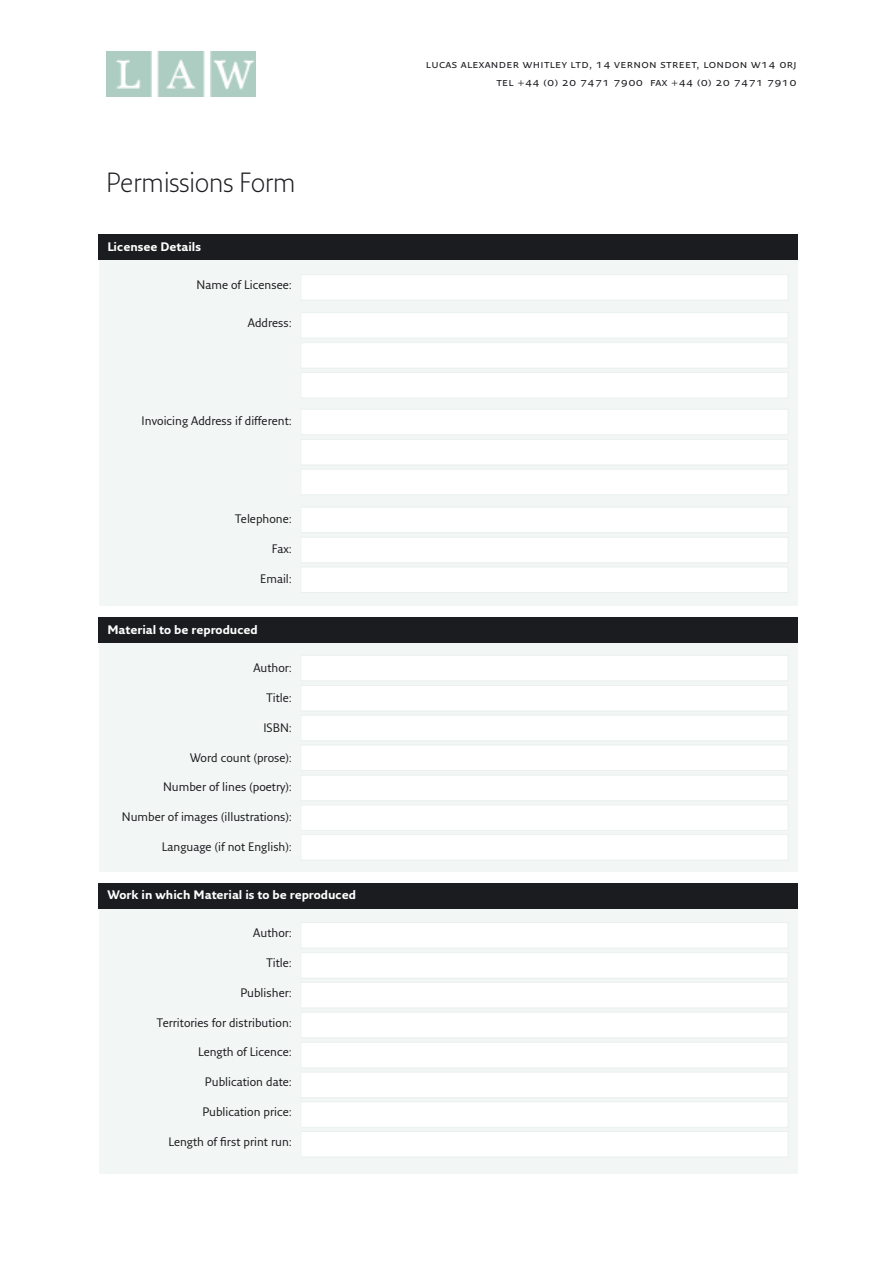
<style>
.page{position:relative;width:893px;height:1263px;background:#fff}
.page>*{position:absolute;margin:0;border:0;box-sizing:border-box;transform-origin:0 0}
.t1{font:300 27px "Fresco Sans";color:#1b1c20}
.t2{font:12px "Fresco Sans";color:#1b1c20}
.t3{font:12px/18px "Fresco Sans SC";letter-spacing:.03em;color:#1b1c20;text-align:right}
.t4{font:700 12px "Fresco Sans";color:#fff}
</style>
<div class="page">
<div style="left:99px;top:907px;width:699px;height:267px;background:#f2f6f4"></div>
<div style="left:99px;top:642px;width:699px;height:229px;background:#f2f6f4"></div>
<div style="left:99px;top:234px;width:699px;height:371px;background:#f2f6f4"></div>
<img style="left:106px;top:51px;width:149px;height:45px">
<div style="left:99px;top:883px;width:699px;height:25px;background:#1b1c20"></div>
<div style="left:99px;top:235px;width:699px;height:25px;background:#1b1c20"></div>
<div style="left:99px;top:618px;width:699px;height:25px;background:#1b1c20"></div>
<div style="left:301px;top:313px;width:487px;height:25px;background:#fff"></div>
<div style="left:301px;top:343px;width:487px;height:25px;background:#fff"></div>
<div style="left:301px;top:372px;width:487px;height:26px;background:#fff"></div>
<div style="left:300px;top:372px;width:488px;height:26px;border:1px solid #e9f1ef"></div>
<div style="left:301px;top:409px;width:487px;height:26px;background:#fff"></div>
<div style="left:300px;top:409px;width:488px;height:26px;border:1px solid #e9f1ef"></div>
<div style="left:301px;top:439px;width:487px;height:26px;background:#fff"></div>
<div style="left:300px;top:439px;width:488px;height:26px;border:1px solid #e9f1ef"></div>
<div style="left:301px;top:469px;width:487px;height:26px;background:#fff"></div>
<div style="left:300px;top:469px;width:488px;height:26px;border:1px solid #e9f1ef"></div>
<div style="left:301px;top:507px;width:487px;height:26px;background:#fff"></div>
<div style="left:300px;top:507px;width:488px;height:26px;border:1px solid #e9f1ef"></div>
<div style="left:301px;top:537px;width:487px;height:26px;background:#fff"></div>
<div style="left:300px;top:537px;width:488px;height:26px;border:1px solid #e9f1ef"></div>
<div style="left:301px;top:567px;width:487px;height:25px;background:#fff"></div>
<div style="left:300px;top:567px;width:488px;height:26px;border:1px solid #e9f1ef"></div>
<div style="left:301px;top:275px;width:487px;height:25px;background:#fff"></div>
<div style="left:301px;top:922px;width:487px;height:26px;background:#fff"></div>
<div style="left:300px;top:922px;width:488px;height:26px;border:1px solid #e9f1ef"></div>
<div style="left:301px;top:953px;width:487px;height:25px;background:#fff"></div>
<div style="left:301px;top:982px;width:487px;height:26px;background:#fff"></div>
<div style="left:300px;top:982px;width:488px;height:26px;border:1px solid #e9f1ef"></div>
<div style="left:301px;top:1012px;width:487px;height:26px;background:#fff"></div>
<div style="left:300px;top:1012px;width:488px;height:26px;border:1px solid #e9f1ef"></div>
<div style="left:301px;top:1042px;width:487px;height:26px;background:#fff"></div>
<div style="left:300px;top:1042px;width:488px;height:26px;border:1px solid #e9f1ef"></div>
<div style="left:301px;top:1072px;width:487px;height:26px;background:#fff"></div>
<div style="left:300px;top:1072px;width:488px;height:26px;border:1px solid #e9f1ef"></div>
<div style="left:301px;top:1102px;width:487px;height:25px;background:#fff"></div>
<div style="left:301px;top:1131px;width:487px;height:26px;background:#fff"></div>
<div style="left:300px;top:1131px;width:488px;height:26px;border:1px solid #e9f1ef"></div>
<div style="left:301px;top:655px;width:487px;height:26px;background:#fff"></div>
<div style="left:300px;top:655px;width:488px;height:26px;border:1px solid #e9f1ef"></div>
<div style="left:301px;top:685px;width:487px;height:26px;background:#fff"></div>
<div style="left:300px;top:685px;width:488px;height:26px;border:1px solid #e9f1ef"></div>
<div style="left:301px;top:715px;width:487px;height:26px;background:#fff"></div>
<div style="left:300px;top:715px;width:488px;height:26px;border:1px solid #e9f1ef"></div>
<div style="left:301px;top:745px;width:487px;height:25px;background:#fff"></div>
<div style="left:300px;top:745px;width:488px;height:26px;border:1px solid #e9f1ef"></div>
<div style="left:301px;top:775px;width:487px;height:26px;background:#fff"></div>
<div style="left:300px;top:775px;width:488px;height:26px;border:1px solid #e9f1ef"></div>
<div style="left:301px;top:805px;width:487px;height:25px;background:#fff"></div>
<div style="left:301px;top:835px;width:487px;height:25px;background:#fff"></div>
<h1 class="t1" style="left:106px;top:166px;width:191px">Permissions Form</h1>
<p class="t4" style="left:107px;top:239px;width:95px">Licensee Details</p>
<p class="t2" style="left:196px;top:278px;width:97px">Name of Licensee:</p>
<p class="t2" style="left:248px;top:316px;width:46px">Address:</p>
<p class="t2" style="left:142px;top:414px;width:152px">Invoicing Address if different:</p>
<p class="t2" style="left:235px;top:511px;width:58px">Telephone:</p>
<p class="t2" style="left:272px;top:541px;width:22px">Fax:</p>
<p class="t2" style="left:260px;top:571px;width:33px">Email:</p>
<p class="t4" style="left:107px;top:622px;width:152px">Material to be reproduced</p>
<p class="t2" style="left:253px;top:661px;width:40px">Author:</p>
<p class="t2" style="left:267px;top:690px;width:27px">Title:</p>
<p class="t2" style="left:263px;top:720px;width:30px">ISBN:</p>
<p class="t2" style="left:190px;top:750px;width:103px">Word count (prose):</p>
<p class="t2" style="left:163px;top:780px;width:131px">Number of lines (poetry):</p>
<p class="t2" style="left:122px;top:809px;width:172px">Number of images (illustrations):</p>
<p class="t2" style="left:162px;top:839px;width:132px">Language (if not English):</p>
<p class="t4" style="left:107px;top:887px;width:250px">Work in which Material is to be reproduced</p>
<p class="t2" style="left:253px;top:926px;width:40px">Author:</p>
<p class="t2" style="left:267px;top:955px;width:27px">Title:</p>
<p class="t2" style="left:240px;top:985px;width:53px">Publisher:</p>
<p class="t2" style="left:157px;top:1015px;width:137px">Territories for distribution:</p>
<p class="t2" style="left:198px;top:1045px;width:95px">Length of Licence:</p>
<p class="t2" style="left:205px;top:1074px;width:89px">Publication date:</p>
<p class="t2" style="left:202px;top:1104px;width:91px">Publication price:</p>
<p class="t2" style="left:168px;top:1134px;width:125px">Length of first print run:</p>
<p class="t3" style="left:426px;top:54px;width:372px">lucas alexander whitley ltd, 14 vernon street, london w14 0rj tel +44 (0) 20 7471 7900 fax +44 (0) 20 7471 7910</p>
</div>
